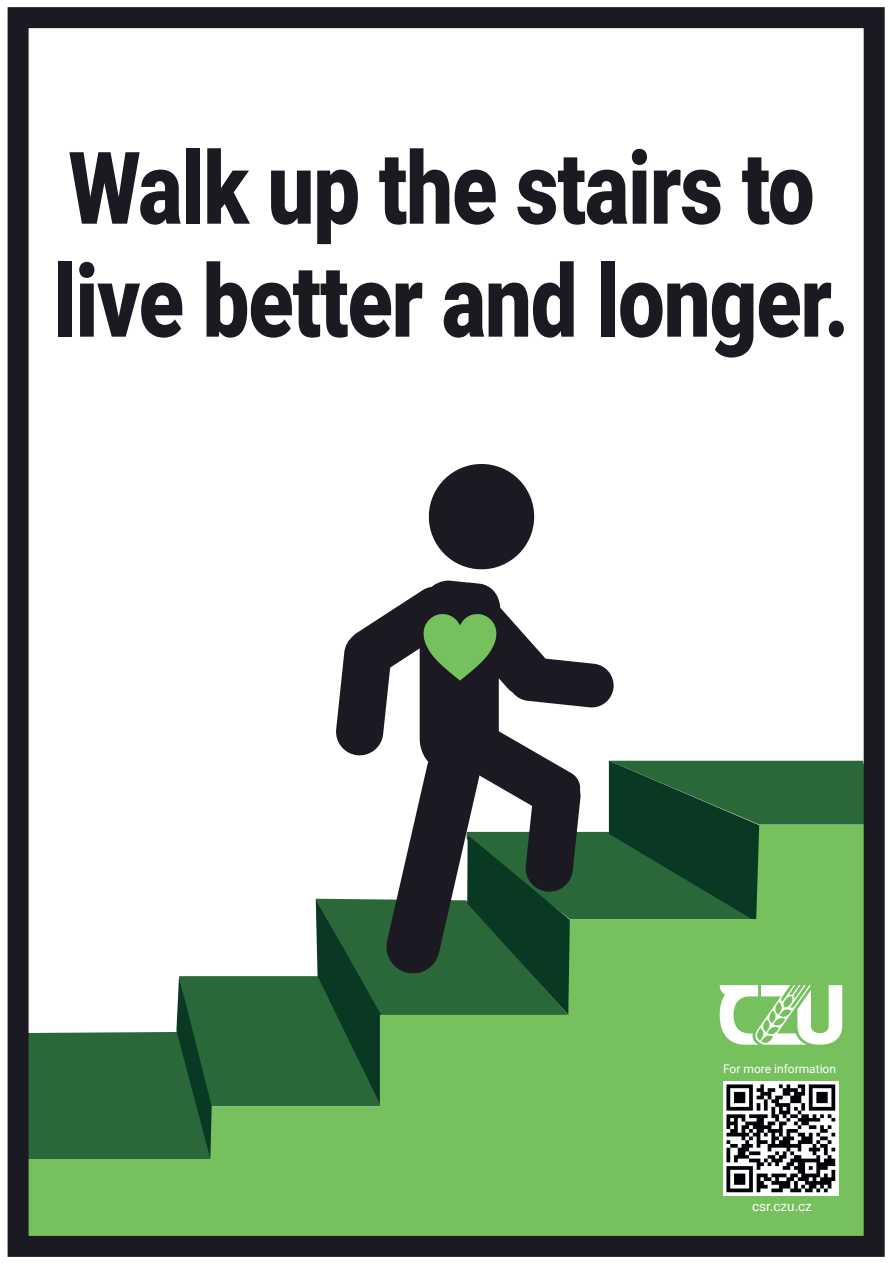
<style>
.page{position:relative;width:893px;height:1263px;background:#fff}
.page>*{position:absolute;margin:0;border:0;box-sizing:border-box;transform-origin:0 0}
.t1{font:900 100.5px/112.9px "Roboto";letter-spacing:-.01em;color:#1b1922;scale:.83 1}
.t2{font:13.5px "Roboto";color:#fff}
.t3{font:12px "Roboto";color:#fff}
</style>
<div class="page">
<div style="left:18px;top:1159px;width:860px;height:87px;background:#77c05e"></div>
<div style="left:8px;top:7px;width:877px;height:1250px;border:21px solid #1b1922"></div>
<svg style="left:428px;top:464px;width:107px;height:106px"></svg>
<img style="left:724px;top:1162px;width:114px;height:34px">
<svg style="left:26px;top:580px;width:850px;height:582px"></svg>
<p class="t1" style="left:54px;top:128px;width:960px">Walk up the stairs to live better and longer.</p>
<p class="t3" style="left:723px;top:1060px;width:114px">For more information</p>
<p class="t2" style="left:752px;top:1196px;width:61px">csr.czu.cz</p>
</div>
